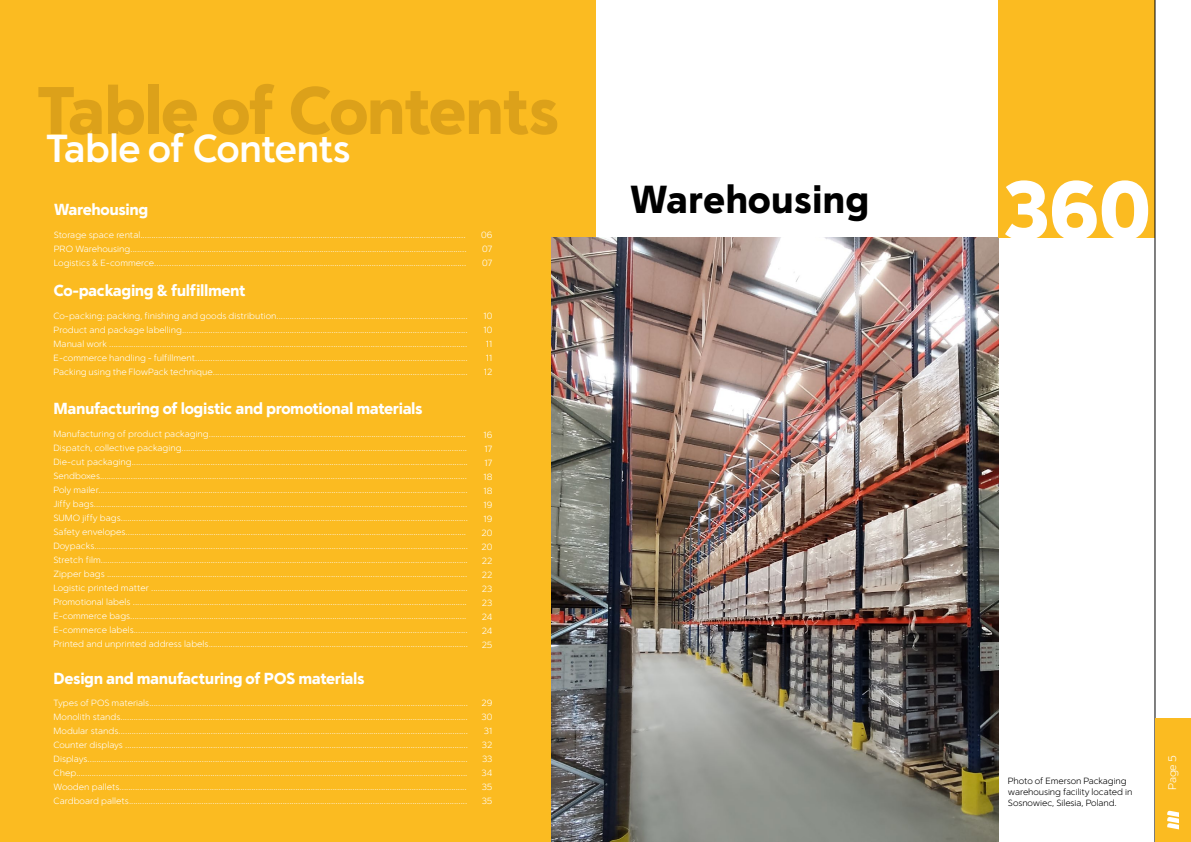
<style>
.page{position:relative;width:1191px;height:842px;background:#fff}
.page>*{position:absolute;margin:0;border:0;box-sizing:border-box;transform-origin:0 0}
.t1{font:900 67px "Simple Sans";letter-spacing:-.025em;color:#dca11a}
.t2{font:700 39px "Simple Sans";letter-spacing:-.025em;color:#fff}
.t3{font:900 39px "Simple Sans";color:#000}
.t4{font:900 16px "Simple Sans";letter-spacing:-.025em;color:#fff}
.t5{font:300 11px "Simple Sans";color:#fff}
.t6{font:300 9px/14px "Simple Sans";color:#fff;text-align:justify}
.t7{font:300 9px/10.8px "Simple Sans";letter-spacing:-.01em;color:#000}
</style>
<div class="page">
<div style="left:0;top:0;width:595px;height:842px;background:#fbbb21"></div>
<img style="left:551px;top:237px;width:447px;height:605px">
<div style="left:998px;top:0;width:157px;height:237px;background:#fbbb21"></div>
<svg style="left:1005px;top:180px;width:143px;height:58px"></svg>
<hr style="left:1154px;top:0;width:1px;height:842px;background:#000">
<div style="left:1155px;top:718px;width:36px;height:124px;background:#fbbb21"></div>
<svg style="left:1167px;top:810px;width:12px;height:19px"></svg>
<h1 class="t1" style="left:36px;top:70px;width:525px">Table of Contents</h1>
<h2 class="t2" style="left:45px;top:125px;width:307px">Table of Contents</h2>
<h3 class="t4" style="left:54px;top:200px;width:96px">Warehousing</h3>
<p class="t6" style="left:54px;top:228px;width:414px">Storage space rental....................................................................................................................................................<br>PRO Warehousing.........................................................................................................................................................<br>Logistics &amp; E-commerce..............................................................................................................................................</p>
<p class="t6" style="left:481px;top:228px;width:13px">06<br>07<br>07</p>
<h3 class="t4" style="left:54px;top:281px;width:193px">Co-packaging &amp; fulfillment</h3>
<p class="t6" style="left:54px;top:308px;width:415px">Co-packing: packing, finishing and goods distribution.......................................................................................<br>Product and package labelling..................................................................................................................................<br>Manual work ...................................................................................................................................................................<br>E-commerce handling - fulfillment............................................................................................................................<br>Packing using the FlowPack technique....................................................................................................................</p>
<p class="t6" style="left:483px;top:308px;width:10px">10<br>10<br>11<br>11<br>12</p>
<h3 class="t4" style="left:53px;top:399px;width:371px">Manufacturing of logistic and promotional materials</h3>
<p class="t6" style="left:53px;top:426px;width:416px;text-align:left">Manufacturing of product packaging.....................................................................................................................<br>Dispatch, collective packaging..................................................................................................................................<br>Die-cut packaging.........................................................................................................................................................<br>Sendboxes.......................................................................................................................................................................<br>Poly mailer........................................................................................................................................................................<br>Jiffy bags..........................................................................................................................................................................<br>SUMO jiffy bags..............................................................................................................................................................<br>Safety envelopes...........................................................................................................................................................<br>Doypacks..........................................................................................................................................................................<br>Stretch film.......................................................................................................................................................................<br>Zipper bags ....................................................................................................................................................................<br>Logistic printed matter ................................................................................................................................................<br>Promotional labels ........................................................................................................................................................<br>E-commerce bags.........................................................................................................................................................<br>E-commerce labels........................................................................................................................................................<br>Printed and unprinted address labels......................................................................................................................</p>
<p class="t6" style="left:481px;top:427px;width:12px;text-align:center">16<br>17<br>17<br>18<br>18<br>19<br>19<br>20<br>20<br>22<br>22<br>23<br>23<br>24<br>24<br>25</p>
<h3 class="t4" style="left:54px;top:668px;width:312px">Design and manufacturing of POS materials</h3>
<p class="t6" style="left:54px;top:696px;width:416px;text-align:left">Types of POS materials.................................................................................................................................................<br>Monolith stands..............................................................................................................................................................<br>Modular stands...............................................................................................................................................................<br>Counter displays ............................................................................................................................................................<br>Displays.............................................................................................................................................................................<br>Chep..................................................................................................................................................................................<br>Wooden pallets..............................................................................................................................................................<br>Cardboard pallets..........................................................................................................................................................</p>
<p class="t6" style="left:481px;top:696px;width:12px">29<br>30<br>31<br>32<br>33<br>34<br>35<br>35</p>
<h2 class="t3" style="left:629px;top:176px;width:241px">Warehousing</h2>
<p class="t7" style="left:1008px;top:776px;width:126px">Photo of Emerson Packaging warehousing facility located in<br>Sosnowiec, Silesia, Poland.</p>
<p class="t5" style="left:1165px;top:790px;width:36px;rotate:-90deg">Page 5</p>
</div>
